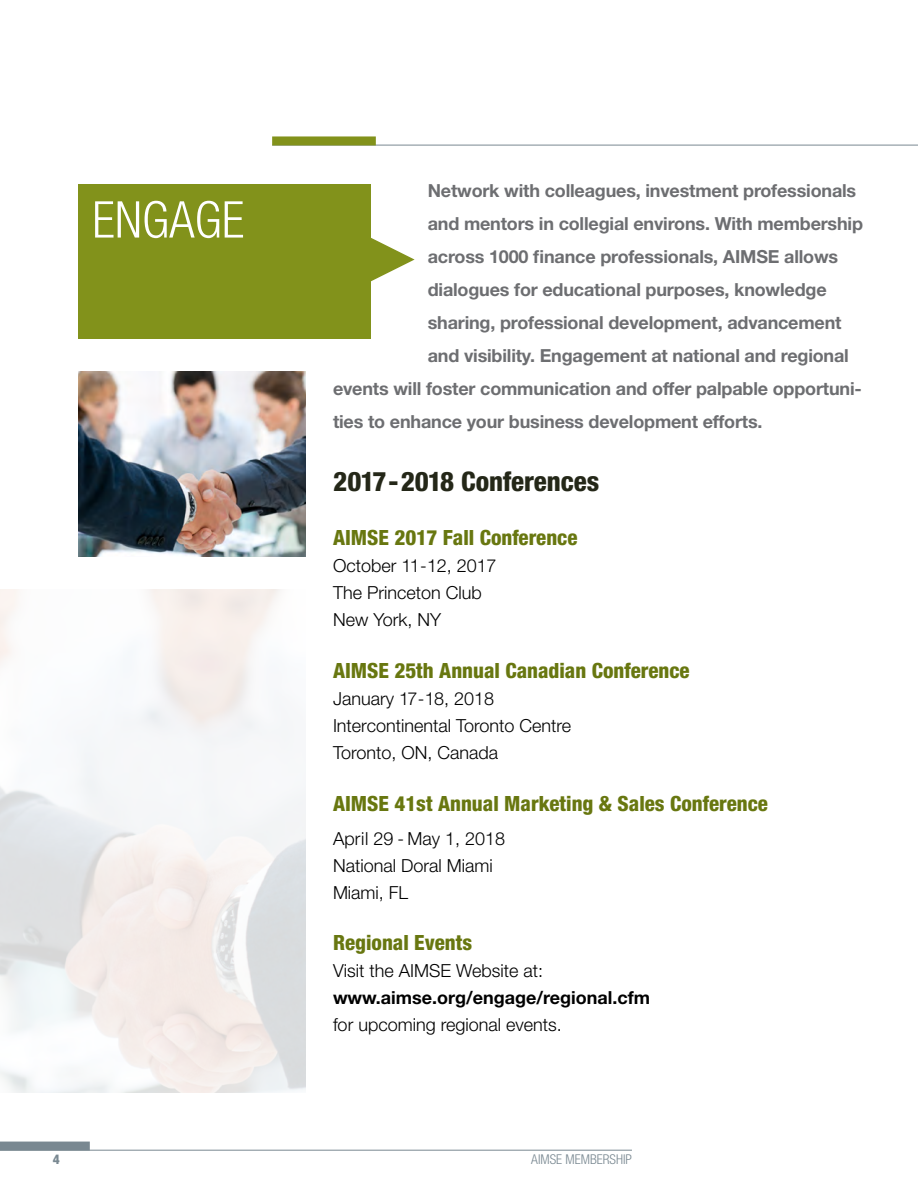
<style>
.page{position:relative;width:918px;height:1188px;background:#fff}
.page>*{position:absolute;margin:0;border:0;box-sizing:border-box;transform-origin:0 0}
.t1{font:700 64.5px "Arial";color:#82921b}
.t2{font:300 condensed 50.7px "Helvetica Neue LT Std";color:#fff}
.t3{font:800 condensed 27px "Helvetica Neue LT Std";color:#242718}
.t4{font:800 condensed 21px "Helvetica Neue LT Std";color:#687710}
.t5{font:700 18px "Helvetica Neue LT Std";letter-spacing:-.01em;color:#6d6e71}
.t6{font:300 18px/27px "Helvetica Neue LT Std";color:#000}
.t7{font:700 18px "Helvetica Neue LT Std";color:#000}
.t8{font:300 condensed 13.5px "Helvetica Neue LT Std";color:#798891}
.t9{font:800 condensed 13.5px "Helvetica Neue LT Std";color:#798891}
</style>
<div class="page">
<hr style="left:272px;top:145px;width:646px;height:1px;background:#798891">
<div style="left:272px;top:136px;width:104px;height:9px;background:#82921b"></div>
<hr style="left:0;top:1150px;width:632px;height:1px;background:#798891">
<div style="left:0;top:1142px;width:90px;height:9px;background:#798891"></div>
<div style="left:78px;top:184px;width:292px;height:155px;background:#82921b"></div>
<img style="left:78px;top:372px;width:227px;height:184px">
<h2 class="t2" style="left:92px;top:191px;width:154px">ENGAGE</h2>
<p class="t5" style="left:428px;top:180px;width:430px">Network with colleagues, investment professionals</p>
<p class="t5" style="left:428px;top:213px;width:437px">and mentors in collegial environs. With membership</p>
<p class="t5" style="left:428px;top:246px;width:412px">across 1000 finance professionals, AIMSE allows</p>
<p class="t5" style="left:428px;top:279px;width:400px">dialogues for educational purposes, knowledge</p>
<p class="t5" style="left:428px;top:312px;width:415px">sharing, professional development, advancement</p>
<p class="t5" style="left:428px;top:345px;width:423px">and visibility. Engagement at national and regional</p>
<p class="t5" style="left:333px;top:378px;width:530px">events will foster communication and offer palpable opportuni-</p>
<p class="t5" style="left:333px;top:411px;width:431px">ties to enhance your business development efforts.</p>
<h1 class="t1" style="left:360px;top:216px;width:65px">►</h1>
<h3 class="t3" style="left:333px;top:465px;width:268px">2017-2018 Conferences</h3>
<p class="t4" style="left:333px;top:525px;width:246px">AIMSE 2017 Fall Conference</p>
<p class="t6" style="left:333px;top:552px;width:165px">October 11-12, 2017<br>The Princeton Club<br>New York, NY</p>
<p class="t4" style="left:333px;top:658px;width:358px">AIMSE 25th Annual Canadian Conference</p>
<p class="t6" style="left:333px;top:685px;width:240px">January 17-18, 2018<br>Intercontinental Toronto Centre<br>Toronto, ON, Canada</p>
<p class="t4" style="left:333px;top:790px;width:436px">AIMSE 41st Annual Marketing &amp; Sales Conference</p>
<p class="t6" style="left:333px;top:824px;width:174px">April 29 - May 1, 2018<br>National Doral Miami<br>Miami, FL</p>
<p class="t4" style="left:333px;top:930px;width:141px">Regional Events</p>
<p class="t6" style="left:333px;top:957px;width:212px">Visit the AIMSE Website at:</p>
<p class="t7" style="left:333px;top:987px;width:319px">www.aimse.org/engage/regional.cfm</p>
<p class="t6" style="left:333px;top:1011px;width:230px">for upcoming regional events.</p>
<p class="t9" style="left:53px;top:1150px;width:9px">4</p>
<p class="t8" style="left:531px;top:1151px;width:102px">AIMSE MEMBERSHIP</p>
</div>
